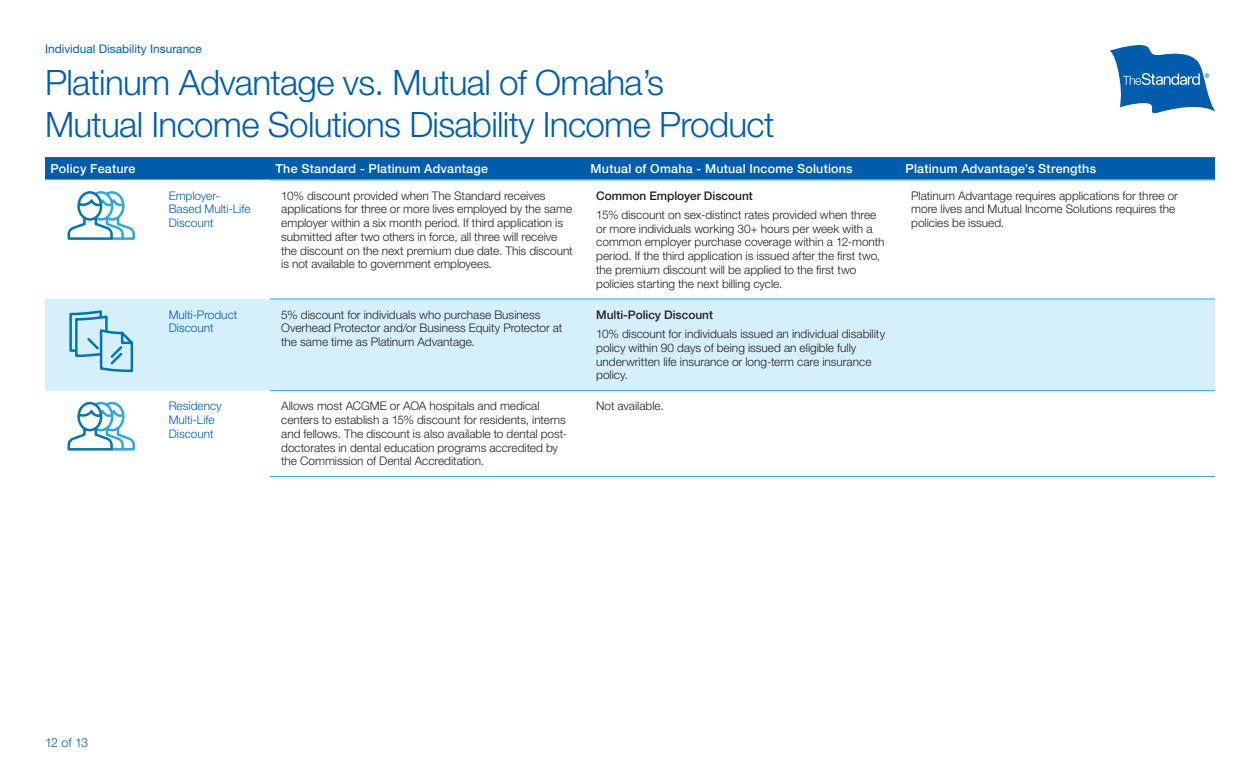
<style>
.page{position:relative;width:1260px;height:765px;background:#fff}
.page>*{position:absolute;margin:0;border:0;box-sizing:border-box;transform-origin:0 0}
.t1{font:300 35px/42px "Helvetica Neue LT Std";letter-spacing:-.02em;color:#015dab}
.t2{font:500 12.5px "Helvetica Neue LT Std";letter-spacing:.015em;color:#fff}
.t3{font:300 12.5px "Helvetica Neue LT Std";color:#015dab}
.TABLE_BODY{font:300 11.88px/13.8px "Helvetica Neue LT Std";color:#231f20}
.TABLE_BODY-2{font:300 11.88px/13.8px "Helvetica Neue LT Std";color:#015dab}
.TABLE_BODY-3{font:500 11.88px "Helvetica Neue LT Std";color:#231f20}
.t4{font:11.88px "Helvetica Neue LT Std";color:#015dab}
</style>
<div class="page">
<svg style="left:1110px;top:45px;width:105px;height:69px"></svg>
<svg style="left:45px;top:157px;width:1170px;height:23px;background:#0560ad"></svg>
<div style="left:45px;top:299px;width:1170px;height:92px;background:#d6f0fb"></div>
<hr style="left:270px;top:180px;width:315px;height:1px;background:#32a6de">
<hr style="left:585px;top:180px;width:315px;height:1px;background:#32a6de">
<hr style="left:900px;top:180px;width:315px;height:1px;background:#32a6de">
<hr style="left:270px;top:299px;width:315px;height:1px;background:#32a6de">
<hr style="left:585px;top:299px;width:315px;height:1px;background:#32a6de">
<hr style="left:900px;top:299px;width:315px;height:1px;background:#32a6de">
<hr style="left:270px;top:390px;width:315px;height:1px;background:#32a6de">
<hr style="left:585px;top:390px;width:315px;height:1px;background:#32a6de">
<hr style="left:900px;top:390px;width:315px;height:1px;background:#32a6de">
<hr style="left:270px;top:476px;width:315px;height:1px;background:#32a6de">
<hr style="left:585px;top:476px;width:315px;height:1px;background:#32a6de">
<hr style="left:900px;top:476px;width:315px;height:1px;background:#32a6de">
<svg style="left:67px;top:191px;width:68px;height:49px"></svg>
<svg style="left:68px;top:311px;width:66px;height:62px;background:#a5d4ea"></svg>
<svg style="left:67px;top:401px;width:68px;height:50px"></svg>
<p class="t4" style="left:45px;top:42px;width:159px">Individual Disability Insurance</p>
<h1 class="t1" style="left:45px;top:61px;width:731px">Platinum Advantage vs. Mutual of Omaha’s<br>Mutual Income Solutions Disability Income Product</h1>
<p class="t2" style="left:51px;top:161px;width:86px">Policy Feature</p>
<p class="t2" style="left:276px;top:161px;width:214px">The Standard - Platinum Advantage</p>
<p class="t2" style="left:591px;top:161px;width:264px">Mutual of Omaha - Mutual Income Solutions</p>
<p class="t2" style="left:906px;top:161px;width:192px">Platinum Advantage’s Strengths</p>
<p class="TABLE_BODY-2" style="left:169px;top:188px;width:83px">Employer-<br>Based Multi-Life<br>Discount</p>
<p class="TABLE_BODY" style="left:281px;top:188px;width:293px">10% discount provided when The Standard receives applications for three or more lives employed by the same employer within a six month period. If third application is submitted after two others in force, all three will receive the discount on the next premium due date. This discount is not available to government employees.</p>
<p class="TABLE_BODY-3" style="left:596px;top:188px;width:158px">Common Employer Discount</p>
<p class="TABLE_BODY" style="left:596px;top:208px;width:290px">15% discount on sex-distinct rates provided when three or more individuals working 30+ hours per week with a common employer purchase coverage within a 12-month period. If the third application is issued after the first two, the premium discount will be applied to the first two policies starting the next billing cycle.</p>
<p class="TABLE_BODY-2" style="left:169px;top:307px;width:70px">Multi-Product<br>Discount</p>
<p class="TABLE_BODY" style="left:281px;top:307px;width:283px">5% discount for individuals who purchase Business<br>Overhead Protector and/or Business Equity Protector at the same time as Platinum Advantage.</p>
<p class="TABLE_BODY-3" style="left:596px;top:307px;width:118px">Multi-Policy Discount</p>
<p class="TABLE_BODY" style="left:596px;top:327px;width:290px">10% discount for individuals issued an individual disability policy within 90 days of being issued an eligible fully underwritten life insurance or long-term care insurance policy.</p>
<p class="TABLE_BODY-2" style="left:169px;top:399px;width:54px">Residency<br>Multi-Life<br>Discount</p>
<p class="TABLE_BODY" style="left:281px;top:399px;width:287px">Allows most ACGME or AOA hospitals and medical centers to establish a 15% discount for residents, interns and fellows. The discount is also available to dental post&shy;doctorates in dental education programs accredited by the Commission of Dental Accreditation.</p>
<p class="TABLE_BODY" style="left:596px;top:399px;width:69px">Not available.</p>
<p class="TABLE_BODY" style="left:911px;top:188px;width:268px">Platinum Advantage requires applications for three or more lives and Mutual Income Solutions requires the policies be issued.</p>
<p class="t3" style="left:45px;top:735px;width:45px">12 of 13</p>
</div>
